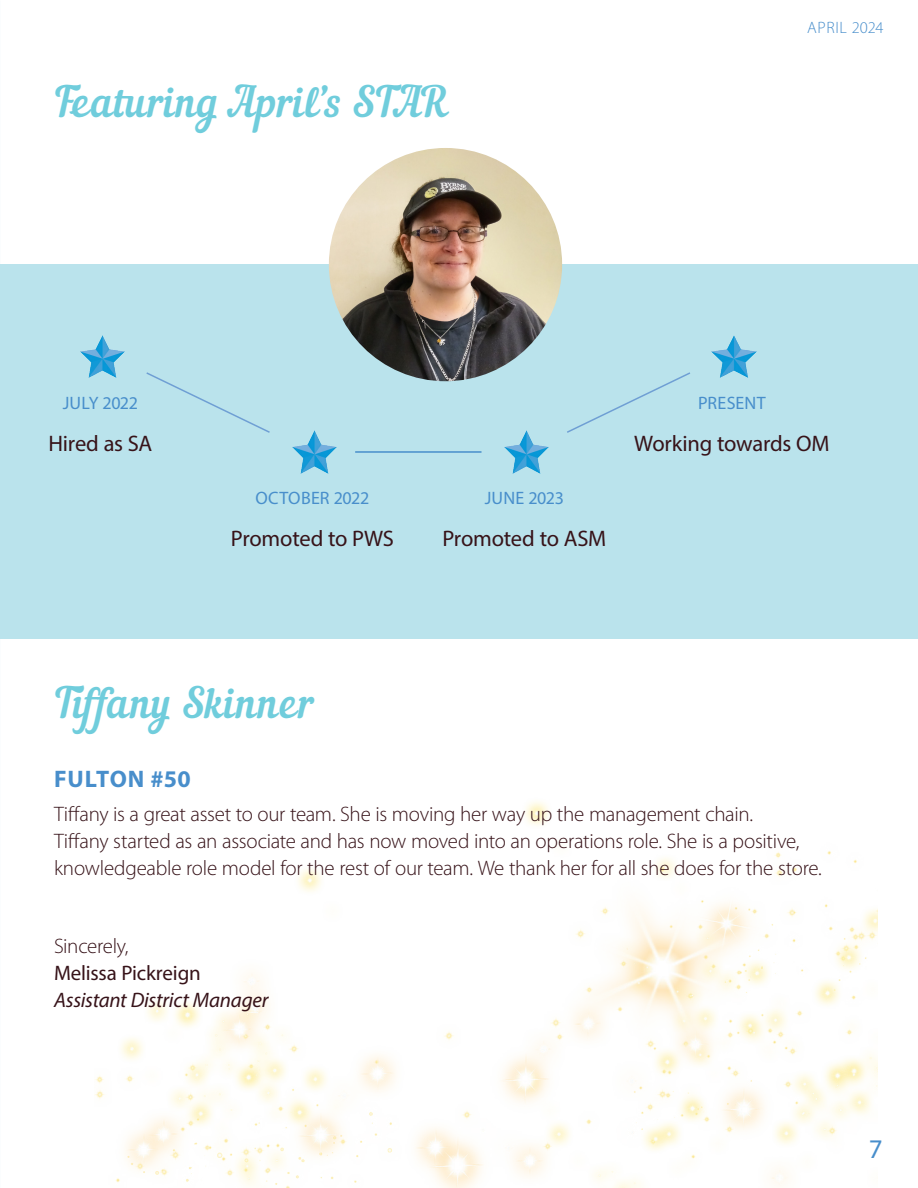
<style>
.page{position:relative;width:918px;height:1188px;background:#fff}
.page>*{position:absolute;margin:0;border:0;box-sizing:border-box;transform-origin:0 0}
.t1{font:42px "Nautilus Pompilius";letter-spacing:.025em;color:#70cddc}
.t2{font:27px "Myriad Pro";color:#488ecb}
.STAR_Subhead{font:700 24px "Myriad Pro";letter-spacing:.02em;color:#488ecb}
.t3{font:22.5px "Myriad Pro";letter-spacing:-.01em;color:#371319}
.STAR_copy{font:300 21px/27px "Myriad Pro";letter-spacing:-.015em;color:#371319}
.STAR_copy-2{font:italic 21px/27px "Myriad Pro";letter-spacing:-.01em;color:#371319}
.STAR_Dates{font:18px "Myriad Pro";letter-spacing:.005em;color:#488ecb}
.STAR_Dates-2{font:18px "Myriad Pro";letter-spacing:-.015em;color:#488ecb}
.t4{font:300 16.5px "Myriad Pro";letter-spacing:.025em;color:#488ecb}
.s1{font-weight:300;font-style:normal}
.s2{font-style:normal}
</style>
<div class="page">
<div style="left:0;top:265px;width:918px;height:374px;background:#bae3ec"></div>
<img style="left:95px;top:801px;width:783px;height:387px">
<img style="left:329px;top:148px;width:233px;height:233px;border-radius:117px">
<img style="left:711px;top:335px;width:46px;height:43px">
<img style="left:504px;top:430px;width:45px;height:44px">
<img style="left:292px;top:430px;width:45px;height:44px">
<img style="left:80px;top:335px;width:45px;height:43px">
<svg style="left:146px;top:372px;width:124px;height:61px"></svg>
<svg style="left:567px;top:372px;width:123px;height:61px"></svg>
<hr style="left:355px;top:451px;width:127px;height:2px;background:#488ecb">
<p class="t1" style="left:54px;top:77px;width:396px">Featuring April’s STAR</p>
<p class="t4" style="left:807px;top:19px;width:78px">APRIL 2024</p>
<p class="STAR_Dates-2" style="left:63px;top:392px;width:77px">JULY 2022</p>
<p class="t3" style="left:48px;top:429px;width:105px">Hired as SA</p>
<p class="STAR_Dates" style="left:256px;top:487px;width:115px">OCTOBER 2022</p>
<p class="t3" style="left:231px;top:525px;width:165px">Promoted to PWS</p>
<p class="STAR_Dates" style="left:485px;top:487px;width:81px">JUNE 2023</p>
<p class="t3" style="left:442px;top:525px;width:165px">Promoted to ASM</p>
<p class="STAR_Dates" style="left:698px;top:392px;width:69px">PRESENT</p>
<p class="t3" style="left:634px;top:429px;width:197px">Working towards OM</p>
<p class="t1" style="left:54px;top:678px;width:262px">Tiffany Skinner</p>
<p class="STAR_Subhead" style="left:54px;top:764px;width:138px">FULTON #50</p>
<p class="STAR_copy" style="left:54px;top:801px;width:769px">Tiffany is a great asset to our team. She is moving her way up the management chain.<br>Tiffany started as an associate and has now moved into an operations role. She is a positive, knowledgeable role model for the rest of our team. We thank her for all she does for the store.</p>
<p class="STAR_copy-2" style="left:54px;top:932px;width:216px"><span class="s1">Sincerely,<br></span><span class="s2">Melissa Pickreign<br></span>Assistant District Manager</p>
<p class="t2" style="left:869px;top:1132px;width:15px">7</p>
</div>
